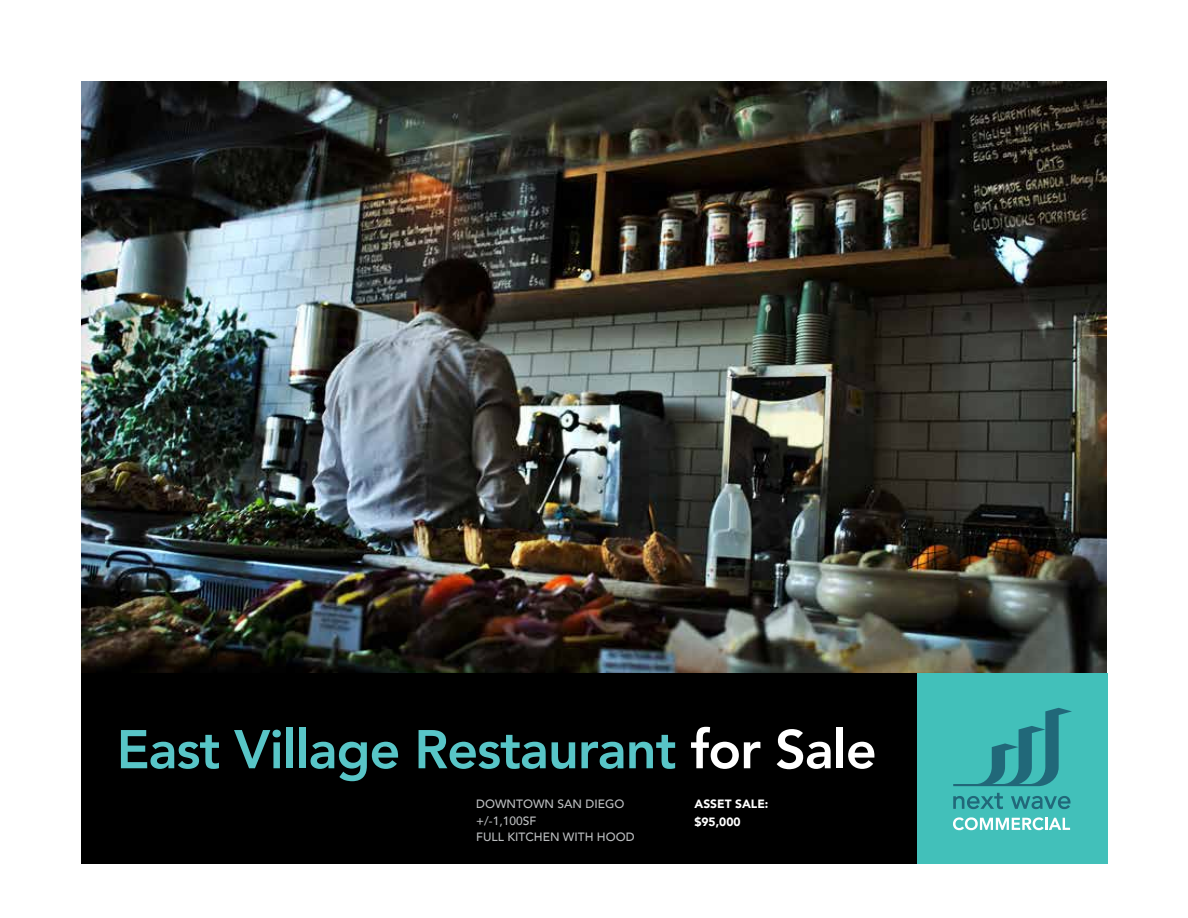
<style>
.page{position:relative;width:1188px;height:918px;background:#fff}
.page>*{position:absolute;margin:0;border:0;box-sizing:border-box;transform-origin:0 0}
.t1{font:800 54px "Avenir";letter-spacing:-.02em;color:#58c5c7}
.t2{font:500 12px/16.5px "Avenir";color:#bcbec0}
.t3{font:900 12px/18px "Avenir";color:#fff}
.s1{color:#fff}
</style>
<div class="page">
<img style="left:81px;top:81px;width:1026px;height:593px">
<div style="left:81px;top:674px;width:1026px;height:190px;background:#000"></div>
<div style="left:917px;top:673px;width:190px;height:191px;background:#42c0ba"></div>
<svg style="left:953px;top:708px;width:119px;height:78px"></svg>
<svg style="left:953px;top:793px;width:50px;height:16px"></svg>
<svg style="left:1011px;top:796px;width:60px;height:13px"></svg>
<svg style="left:953px;top:817px;width:117px;height:13px"></svg>
<h1 class="t1" style="left:117px;top:700px;width:762px">East Village Restaurant <span class="s1">for Sale</span></h1>
<p class="t3" style="left:694px;top:794px;width:76px">ASSET Sale: $95,000</p>
<p class="t2" style="left:476px;top:795px;width:160px">DOWNTOWN SAN DIEGO +/-1,100SF<br>FULL KITCHEN WITH HOOD</p>
</div>
